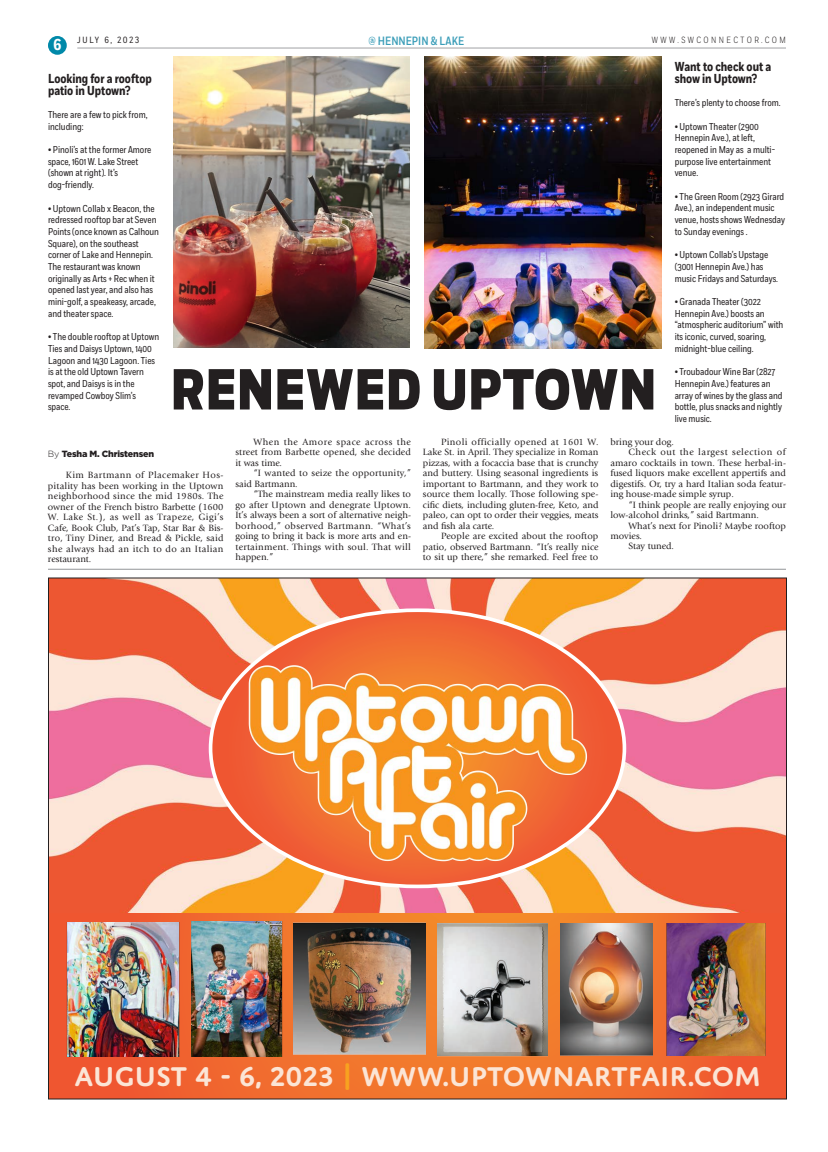
<style>
.page{position:relative;width:828px;height:1152px;background:#fff}
.page>*{position:absolute;margin:0;border:0;box-sizing:border-box;transform-origin:0 0}
._36pt_Covington_Cond{font:900 54.5px "Antenna Cond";letter-spacing:.02em;color:#231f20;scale:.95 1}
.t1{font:600 29px "Domus Titling";color:#fbe5d6}
.Cutline_SWC{font:700 13px/11.7px "Fort Cond";letter-spacing:-.005em;color:#231f20}
.t2{font:500 12px "Fort Cond";color:#3a9db8}
.Cutline_SWC-2{font:10px/11.7px "Fort Cond";letter-spacing:-.005em;color:#231f20}
.Body_Copy{font:9.5px/10.5px "Giovanni Std";color:#231f20;text-align:justify}
.Body_Copy-2{font:9.5px/10.5px "Giovanni Std";letter-spacing:.025em;color:#231f20}
.t3{font:900 9px "Gotham";letter-spacing:-.02em;color:#231f20}
.t4{font:300 9px "Fort Cond";letter-spacing:.27em;color:#231f20}
.t5{font:9px "Fort Cond";letter-spacing:.2em;color:#231f20}
.s1{font-weight:700;font-size:15.8px;color:#fff}
.s2{font-weight:300}
.s3{color:#f8a220}
</style>
<div class="page">
<hr style="left:77px;top:48px;width:709px;height:1px;background:#a0a1a5">
<div style="left:48px;top:36px;width:19px;height:19px;background:#0089a9;border-radius:50%"></div>
<hr style="left:48px;top:569px;width:738px;height:1px;background:#939598">
<img style="left:50px;top:580px;width:735px;height:334px">
<svg style="left:50px;top:914px;width:735px;height:184px"></svg>
<svg style="left:211px;top:610px;width:413px;height:276px"></svg>
<img style="left:247px;top:642px;width:341px;height:239px">
<img style="left:62px;top:923px;width:113px;height:133px">
<img style="left:655px;top:923px;width:122px;height:133px">
<img style="left:175px;top:922px;width:118px;height:134px">
<img style="left:293px;top:909px;width:133px;height:162px">
<img style="left:438px;top:917px;width:109px;height:144px">
<img style="left:561px;top:923px;width:92px;height:139px">
<img style="left:425px;top:56px;width:237px;height:293px">
<img style="left:174px;top:56px;width:236px;height:292px">
<p class="t5" style="left:53px;top:34px;width:87px"><span class="s1">6</span> JULY 6, 2023</p>
<p class="t4" style="left:652px;top:34px;width:136px">WWW.SWCONNECTOR.COM</p>
<p class="t2" style="left:368px;top:34px;width:97px">@ HENNEPIN &amp; LAKE</p>
<p class="Cutline_SWC" style="left:48px;top:73px;width:105px">Looking for a rooftop patio in Uptown?</p>
<p class="Cutline_SWC-2" style="left:48px;top:109px;width:101px">There are a few to pick from, including:</p>
<p class="Cutline_SWC-2" style="left:48px;top:144px;width:105px">• Pinoli’s at the former Amore space, 1601 W. Lake Street (shown at right). It’s dog-friendly.</p>
<p class="Cutline_SWC-2" style="left:48px;top:202px;width:112px">• Uptown Collab x Beacon, the redressed rooftop bar at Seven<br>Points (once known as Calhoun<br>Square), on the southeast corner of Lake and Hennepin.<br>The restaurant was known originally as Arts + Rec when it opened last year, and also has mini-golf, a speakeasy, arcade, and theater space.</p>
<p class="Cutline_SWC-2" style="left:48px;top:331px;width:113px">• The double rooftop at Uptown<br>Ties and Daisys Uptown, 1400<br>Lagoon and 1430 Lagoon. Ties is at the old Uptown Tavern spot, and Daisys is in the revamped Cowboy Slim’s space.</p>
<p class="_36pt_Covington_Cond" style="left:171px;top:357px;width:512px">RENEWED UPTOWN</p>
<p class="Cutline_SWC" style="left:675px;top:61px;width:98px">Want to check out a show in Uptown?</p>
<p class="Cutline_SWC-2" style="left:675px;top:97px;width:107px">There’s plenty to choose from.</p>
<p class="Cutline_SWC-2" style="left:675px;top:120px;width:102px">• Uptown Theater (2900<br>Hennepin Ave.), at left, reopened in May as a multi&shy;purpose live entertainment venue.</p>
<p class="Cutline_SWC-2" style="left:675px;top:191px;width:112px">• The Green Room (2923 Girard<br>Ave.), an independent music venue, hosts shows Wednesday to Sunday evenings .</p>
<p class="Cutline_SWC-2" style="left:675px;top:249px;width:105px">• Uptown Collab’s Upstage (3001 Hennepin Ave.) has music Fridays and Saturdays.</p>
<p class="Cutline_SWC-2" style="left:675px;top:296px;width:110px">• Granada Theater (3022<br>Hennepin Ave.) boosts an “atmospheric auditorium” with its iconic, curved, soaring, midnight-blue ceiling.</p>
<p class="Cutline_SWC-2" style="left:675px;top:366px;width:109px">• Troubadour Wine Bar (2827<br>Hennepin Ave.) features an array of wines by the glass and bottle, plus snacks and nightly live music.</p>
<p class="t3" style="left:48px;top:448px;width:108px"><span class="s2">By</span> Tesha M. Christensen</p>
<p class="Body_Copy" style="left:48px;top:470px;width:177px;text-indent:18px">Kim Bartmann of Placemaker Hos&shy;pitality has been working in the Uptown neighborhood since the mid 1980s. The owner of the French bistro Barbette (1600<br>W. Lake St.), as well as Trapeze, Gigi’s Cafe, Book Club, Pat’s Tap, Star Bar &amp; Bis&shy;tro, Tiny Diner, and Bread &amp; Pickle, said she always had an itch to do an Italian restaurant.</p>
<p class="Body_Copy" style="left:235px;top:436px;width:177px;text-indent:18px">When the Amore space across the street from Barbette opened, she decided it was time.</p>
<p class="Body_Copy-2" style="left:235px;top:468px;width:177px;text-indent:18px">“I wanted to seize the opportunity,” said Bartmann.</p>
<p class="Body_Copy" style="left:235px;top:489px;width:177px;text-indent:18px">“The mainstream media really likes to go after Uptown and denegrate Uptown.<br>It’s always been a sort of alternative neigh&shy;borhood,” observed Bartmann. “What’s going to bring it back is more arts and en&shy;tertainment. Things with soul. That will happen.”</p>
<p class="Body_Copy" style="left:423px;top:436px;width:177px;text-indent:18px">Pinoli officially opened at 1601 W.<br>Lake St. in April. They specialize in Roman pizzas, with a focaccia base that is crunchy and buttery. Using seasonal ingredients is important to Bartmann, and they work to source them locally. Those following spe&shy;cific diets, including gluten-free, Keto, and paleo, can opt to order their veggies, meats and fish ala carte.</p>
<p class="Body_Copy" style="left:423px;top:531px;width:177px;text-indent:18px">People are excited about the rooftop patio, observed Bartmann. “It’s really nice to sit up there,” she remarked. Feel free to</p>
<p class="Body_Copy" style="left:611px;top:436px;width:65px">bring your dog.</p>
<p class="Body_Copy" style="left:611px;top:447px;width:177px;text-indent:18px">Check out the largest selection of amaro cocktails in town. These herbal-in&shy;fused liquors make excellent appertifs and digestifs. Or, try a hard Italian soda featur&shy;ing house-made simple syrup.</p>
<p class="Body_Copy" style="left:611px;top:499px;width:177px;text-indent:18px">“I think people are really enjoying our low-alcohol drinks,” said Bartmann.</p>
<p class="Body_Copy" style="left:611px;top:520px;width:177px;text-indent:18px">What’s next for Pinoli? Maybe rooftop movies.</p>
<p class="Body_Copy" style="left:629px;top:541px;width:47px">Stay tuned.</p>
<p class="t1" style="left:74px;top:1059px;width:688px">AUGUST 4 - 6, 2023 <span class="s3">|</span> WWW.UPTOWNARTFAIR.COM</p>
</div>
